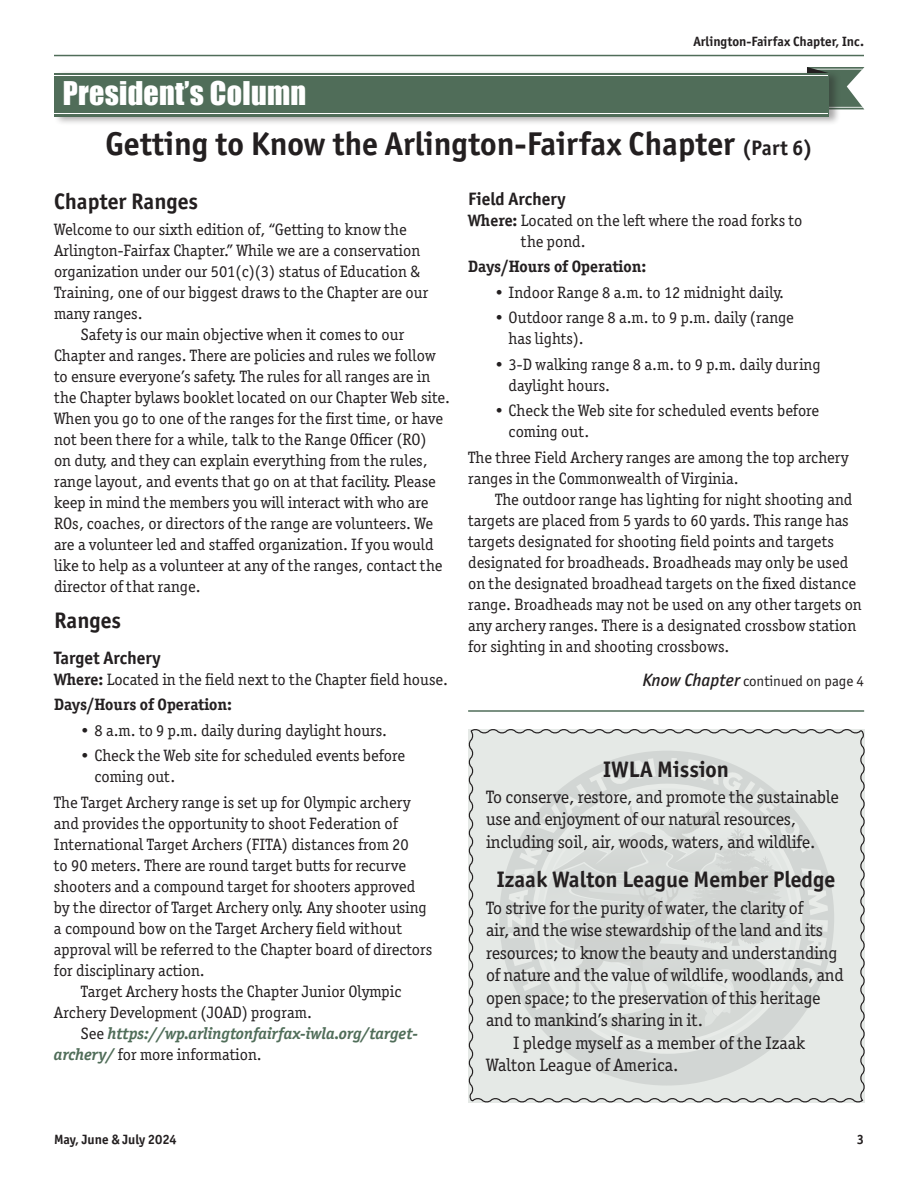
<style>
.page{position:relative;width:918px;height:1188px;background:#fff}
.page>*{position:absolute;margin:0;border:0;box-sizing:border-box;transform-origin:0 0}
.t1{font:700 33px "Officina Sans ITC Pro";color:#231f20}
.t2{font:30px "Impact";letter-spacing:.01em;color:#fff}
.t3{font:700 22.5px "Officina Sans ITC Pro";color:#231f20}
.t4{font:18px/22.5px "Officina Serif ITC Pro";letter-spacing:-.01em;color:#231f20}
.t5{font:700 18px "Officina Sans ITC Pro";color:#231f20}
.t6{font:16.5px/21px "Officina Serif ITC Pro";color:#231f20}
.t7{font:italic 700 16.5px "Officina Serif ITC Pro";color:#506d59}
.t8{font:700 16.5px "Officina Serif ITC Pro";color:#231f20}
.t9{font:15px "Officina Sans ITC Pro";color:#231f20}
.t10{font:700 13.5px "Officina Sans ITC Pro";color:#231f20}
.s1{font-size:21px}
.s2{font-weight:700}
.s3{font-weight:400;font-style:normal;color:#231f20}
.s4{font-weight:700;font-style:italic;color:#506d59}
.s5{font-weight:500;font-style:italic;font-size:18px}
</style>
<div class="page">
<hr style="left:54px;top:55px;width:810px;height:1px;background:#506d59">
<svg style="left:807px;top:67px;width:57px;height:42px"></svg>
<div style="left:54px;top:70px;width:787px;height:56px;background:#231f20;opacity:.4"></div>
<div style="left:54px;top:73px;width:775px;height:43px;background:#506d59"></div>
<hr style="left:54px;top:75px;width:774px;height:1px;background:#fff">
<hr style="left:54px;top:113px;width:774px;height:1px;background:#fff">
<svg style="left:468px;top:729px;width:397px;height:374px;background:#dbdfdc"></svg>
<hr style="left:468px;top:710px;width:396px;height:2px;background:#506d59">
<h2 class="t2" style="left:63px;top:70px;width:245px">President’s Column</h2>
<p class="t10" style="left:693px;top:33px;width:172px">Arlington-Fairfax Chapter, Inc.</p>
<h1 class="t1" style="left:106px;top:124px;width:709px">Getting to Know the Arlington-Fairfax Chapter <span class="s1">(Part 6)</span></h1>
<h3 class="t3" style="left:54px;top:188px;width:146px">Chapter Ranges</h3>
<p class="t6" style="left:54px;top:219px;width:376px">Welcome to our sixth edition of, “Getting to know the Arlington-Fairfax Chapter.” While we are a conservation organization under our 501(c)(3) status of Education &amp; Training, one of our biggest draws to the Chapter are our many ranges.</p>
<p class="t6" style="left:54px;top:324px;width:398px;text-indent:27px">Safety is our main objective when it comes to our Chapter and ranges. There are policies and rules we follow to ensure everyone’s safety. The rules for all ranges are in the Chapter bylaws booklet located on our Chapter Web site.<br>When you go to one of the ranges for the first time, or have not been there for a while, talk to the Range Officer (RO)<br>on duty, and they can explain everything from the rules, range layout, and events that go on at that facility. Please keep in mind the members you will interact with who are ROs, coaches, or directors of the range are volunteers. We are a volunteer led and staffed organization. If you would like to help as a volunteer at any of the ranges, contact the director of that range.</p>
<h3 class="t3" style="left:54px;top:606px;width:69px">Ranges</h3>
<p class="t5" style="left:54px;top:646px;width:108px">Target Archery</p>
<p class="t6" style="left:54px;top:666px;width:395px;line-height:25.5px"><span class="s2">Where:</span> Located in the field next to the Chapter field house.<br><span class="s2">Days/Hours of Operation:</span></p>
<p class="t6" style="left:81px;top:720px;width:308px">• 8 a.m. to 9 p.m. daily during daylight hours.</p>
<p class="t6" style="left:94px;top:745px;width:312px;text-indent:-13px">• Check the Web site for scheduled events before coming out.</p>
<p class="t6" style="left:54px;top:792px;width:358px">The Target Archery range is set up for Olympic archery</p>
<p class="t6" style="left:54px;top:813px;width:345px">and provides the opportunity to shoot Federation of</p>
<p class="t6" style="left:54px;top:834px;width:356px">International Target Archers (FITA) distances from 20</p>
<p class="t6" style="left:54px;top:855px;width:354px">to 90 meters. There are round target butts for recurve</p>
<p class="t6" style="left:54px;top:876px;width:363px">shooters and a compound target for shooters approved</p>
<p class="t6" style="left:54px;top:897px;width:374px">by the director of Target Archery only. Any shooter using</p>
<p class="t6" style="left:54px;top:918px;width:349px">a compound bow on the Target Archery field without</p>
<p class="t6" style="left:54px;top:939px;width:380px">approval will be referred to the Chapter board of directors</p>
<p class="t6" style="left:54px;top:960px;width:152px">for disciplinary action.</p>
<p class="t6" style="left:81px;top:981px;width:322px">Target Archery hosts the Chapter Junior Olympic</p>
<p class="t6" style="left:54px;top:1002px;width:259px">Archery Development (JOAD) program.</p>
<p class="t7" style="left:81px;top:1023px;width:339px"><span class="s3">See</span> https://wp.arlingtonfairfax-iwla.org/target-</p>
<p class="t6" style="left:54px;top:1044px;width:209px"><span class="s4">archery/</span> for more information.</p>
<p class="t5" style="left:468px;top:187px;width:99px">Field Archery</p>
<p class="t6" style="left:521px;top:210px;width:283px;text-indent:-53px"><span class="s2">Where:</span> Located on the left where the road forks to the pond.</p>
<p class="t8" style="left:468px;top:257px;width:180px">Days/Hours of Operation:</p>
<p class="t6" style="left:495px;top:282px;width:290px">• Indoor Range 8 a.m. to 12 midnight daily.</p>
<p class="t6" style="left:509px;top:307px;width:287px;text-indent:-13px">• Outdoor range 8 a.m. to 9 p.m. daily (range has lights).</p>
<p class="t6" style="left:509px;top:354px;width:314px;text-indent:-13px">• 3-D walking range 8 a.m. to 9 p.m. daily during daylight hours.</p>
<p class="t6" style="left:509px;top:400px;width:312px;text-indent:-13px">• Check the Web site for scheduled events before coming out.</p>
<p class="t6" style="left:468px;top:447px;width:382px">The three Field Archery ranges are among the top archery ranges in the Commonwealth of Virginia.</p>
<p class="t6" style="left:468px;top:489px;width:395px;text-indent:27px">The outdoor range has lighting for night shooting and targets are placed from 5 yards to 60 yards. This range has targets designated for shooting field points and targets designated for broadheads. Broadheads may only be used on the designated broadhead targets on the fixed distance range. Broadheads may not be used on any other targets on any archery ranges. There is a designated crossbow station for sighting in and shooting crossbows.</p>
<p class="t9" style="left:642px;top:673px;width:223px"><span class="s5">Know Chapter</span> continued on page 4</p>
<h3 class="t3" style="left:603px;top:755px;width:127px">IWLA Mission</h3>
<p class="t4" style="left:486px;top:785px;width:354px">To conserve, restore, and promote the sustainable use and enjoyment of our natural resources, including soil, air, woods, waters, and wildlife.</p>
<h3 class="t3" style="left:497px;top:865px;width:340px">Izaak Walton League Member Pledge</h3>
<p class="t4" style="left:486px;top:896px;width:318px">To strive for the purity of water, the clarity of</p>
<p class="t4" style="left:486px;top:919px;width:338px">air, and the wise stewardship of the land and its</p>
<p class="t4" style="left:486px;top:941px;width:353px">resources; to know the beauty and understanding</p>
<p class="t4" style="left:486px;top:964px;width:359px">of nature and the value of wildlife, woodlands, and</p>
<p class="t4" style="left:486px;top:986px;width:336px">open space; to the preservation of this heritage</p>
<p class="t4" style="left:486px;top:1009px;width:219px">and to mankind’s sharing in it.</p>
<p class="t4" style="left:513px;top:1031px;width:294px">I pledge myself as a member of the Izaak</p>
<p class="t4" style="left:486px;top:1054px;width:194px">Walton League of America.</p>
<p class="t10" style="left:54px;top:1131px;width:124px">May, June &amp; July 2024</p>
<p class="t10" style="left:857px;top:1131px;width:9px">3</p>
</div>
